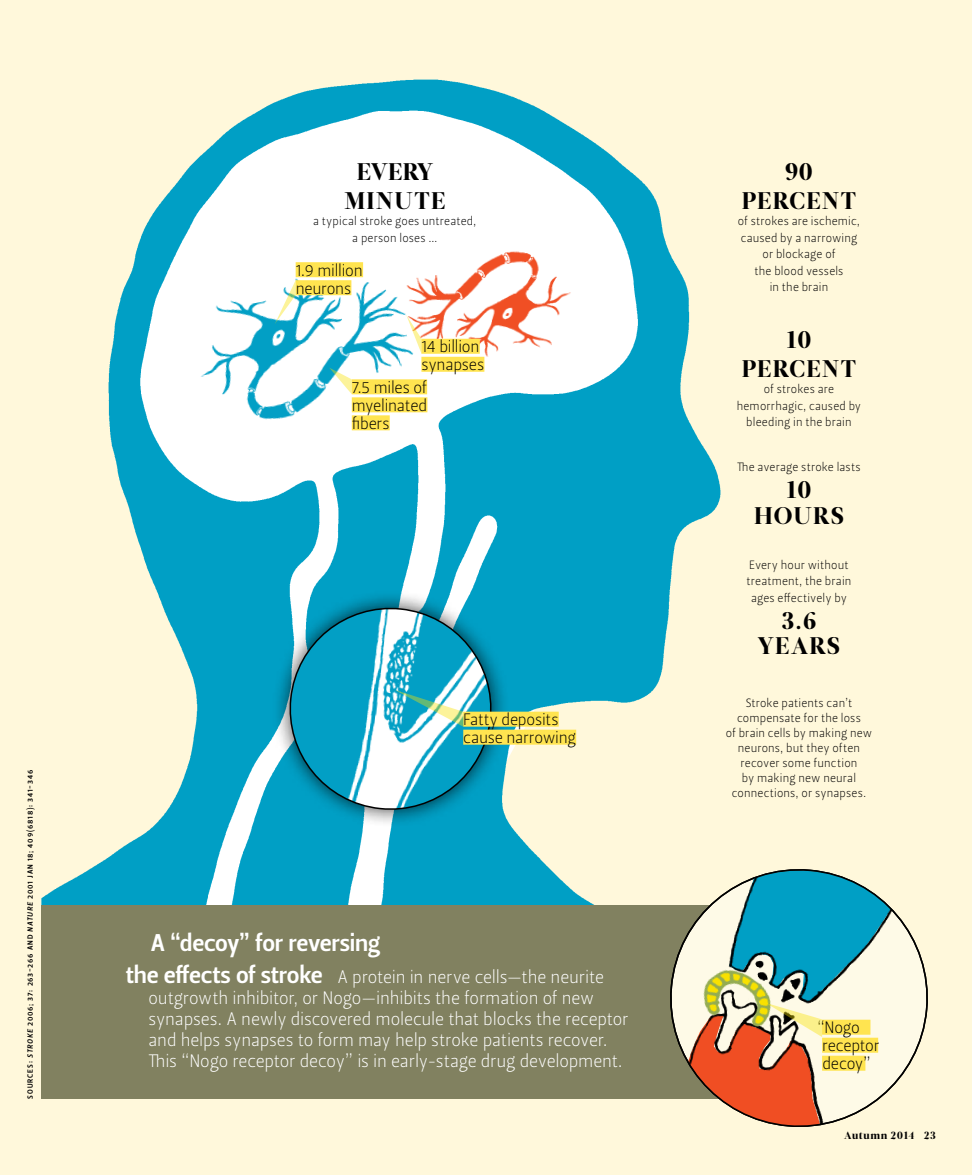
<style>
.page{position:relative;width:972px;height:1175px;background:#fff}
.page>*{position:absolute;margin:0;border:0;box-sizing:border-box;transform-origin:0 0}
.t1{font:24px/28.5px "Leitura Display";letter-spacing:.05em;color:#000;text-align:center}
.t2{font:24px "Leitura Sans Grot 3";color:#fff}
.t3{font:18px/21px "Leitura Sans Grot 1";letter-spacing:-.01em;color:#fff}
.t4{font:16.5px/18px "Leitura Sans Grot 1";letter-spacing:-.02em;color:#000}
.t5{font:12px/16.5px "Leitura Sans Grot 1";letter-spacing:.01em;color:#000;text-align:center}
.t6{font:10.5px "Leitura Display";letter-spacing:.045em;color:#000}
.t7{font:7.5px "Leitura Sans Grot 3";letter-spacing:.11em;color:#000}
.s1{font-family:"Leitura Sans Italic 3"}
.s2{font-family:"Leitura Sans Grot 3";font-size:24px}
</style>
<div class="page">
<div style="left:0;top:0;width:972px;height:1174px;background:#fff8db"></div>
<img style="left:41px;top:79px;width:680px;height:825px">
<div style="left:272px;top:590px;width:237px;height:237px;background:#000;opacity:.75"></div>
<div style="left:463px;top:711px;width:96px;height:15px;background:#ffe450"></div>
<div style="left:463px;top:729px;width:113px;height:15px;background:#ffe450"></div>
<svg style="left:285px;top:603px;width:211px;height:211px;background:#44afc5"></svg>
<img style="left:181px;top:252px;width:248px;height:189px">
<img style="left:399px;top:240px;width:177px;height:124px">
<div style="left:296px;top:262px;width:67px;height:15px;background:#ffe450"></div>
<div style="left:296px;top:280px;width:55px;height:15px;background:#ffe450"></div>
<svg style="left:275px;top:280px;width:21px;height:44px"></svg>
<div style="left:352px;top:379px;width:75px;height:15px;background:#ffe450"></div>
<div style="left:352px;top:397px;width:75px;height:15px;background:#ffe450"></div>
<div style="left:352px;top:415px;width:38px;height:15px;background:#ffe450"></div>
<svg style="left:329px;top:367px;width:23px;height:27px"></svg>
<div style="left:421px;top:339px;width:59px;height:15px;background:#ffe450"></div>
<div style="left:421px;top:357px;width:63px;height:15px;background:#ffe450"></div>
<svg style="left:406px;top:314px;width:15px;height:39px"></svg>
<div style="left:41px;top:904px;width:731px;height:194px;background:#818160"></div>
<svg style="left:665px;top:862px;width:263px;height:237px"></svg>
<svg style="left:688px;top:848px;width:203px;height:279px"></svg>
<h1 class="t1" style="left:344px;top:158px;width:103px">EVERY<br>MINUTE</h1>
<p class="t5" style="left:313px;top:213px;width:165px">a typical stroke goes untreated, a person loses …</p>
<h3 class="t4" style="left:296px;top:261px;width:69px">1.9 million neurons</h3>
<h3 class="t4" style="left:421px;top:338px;width:64px">14 billion synapses</h3>
<h3 class="t4" style="left:352px;top:378px;width:77px;text-align:justify">7.5 miles of myelinated fibers</h3>
<p class="t7" style="left:25px;top:1098px;width:330px;rotate:-90deg">SOURCES: <span class="s1">STROKE</span> 2006; 37: 263-266 AND <span class="s1">NATURE</span> 2001 JAN 18; 409(6818): 341-346</p>
<h3 class="t4" style="left:463px;top:710px;width:114px">Fatty deposits cause narrowing</h3>
<h1 class="t2" style="left:151px;top:926px;width:231px">A “decoy” for reversing</h1>
<p class="t3" style="left:148px;top:966px;width:482px;text-indent:-23px"><span class="s2">the effects of stroke</span> A protein in nerve cells—the neurite outgrowth inhibitor, or Nogo—inhibits the formation of new synapses. A newly discovered molecule that blocks the receptor and helps synapses to form may help stroke patients recover.<br>This “Nogo receptor decoy” is in early-stage drug development.</p>
<h1 class="t1" style="left:742px;top:158px;width:116px">90<br>PERCENT</h1>
<p class="t5" style="left:738px;top:213px;width:124px">of strokes are ischemic, caused by a narrowing or blockage of<br>the blood vessels<br>in the brain</p>
<h1 class="t1" style="left:742px;top:326px;width:116px">10<br>PERCENT</h1>
<p class="t5" style="left:737px;top:381px;width:126px">of strokes are hemorrhagic, caused by bleeding in the brain</p>
<p class="t5" style="left:737px;top:459px;width:125px">The average stroke lasts</p>
<h1 class="t1" style="left:754px;top:477px;width:91px;line-height:25.5px">10<br>HOURS</h1>
<p class="t5" style="left:747px;top:556px;width:106px">Every hour without treatment, the brain ages effectively by</p>
<h1 class="t1" style="left:758px;top:608px;width:83px;line-height:25.5px">3.6<br>YEARS</h1>
<p class="t5" style="left:726px;top:695px;width:148px;line-height:15px">Stroke patients can’t compensate for the loss<br>of brain cells by making new neurons, but they often recover some function<br>by making new neural connections, or synapses.</p>
<h3 class="t4" style="left:822px;top:1018px;width:59px;text-indent:-5px">“Nogo receptor decoy”</h3>
<p class="t6" style="left:844px;top:1128px;width:93px">Autumn 2014 23</p>
</div>
